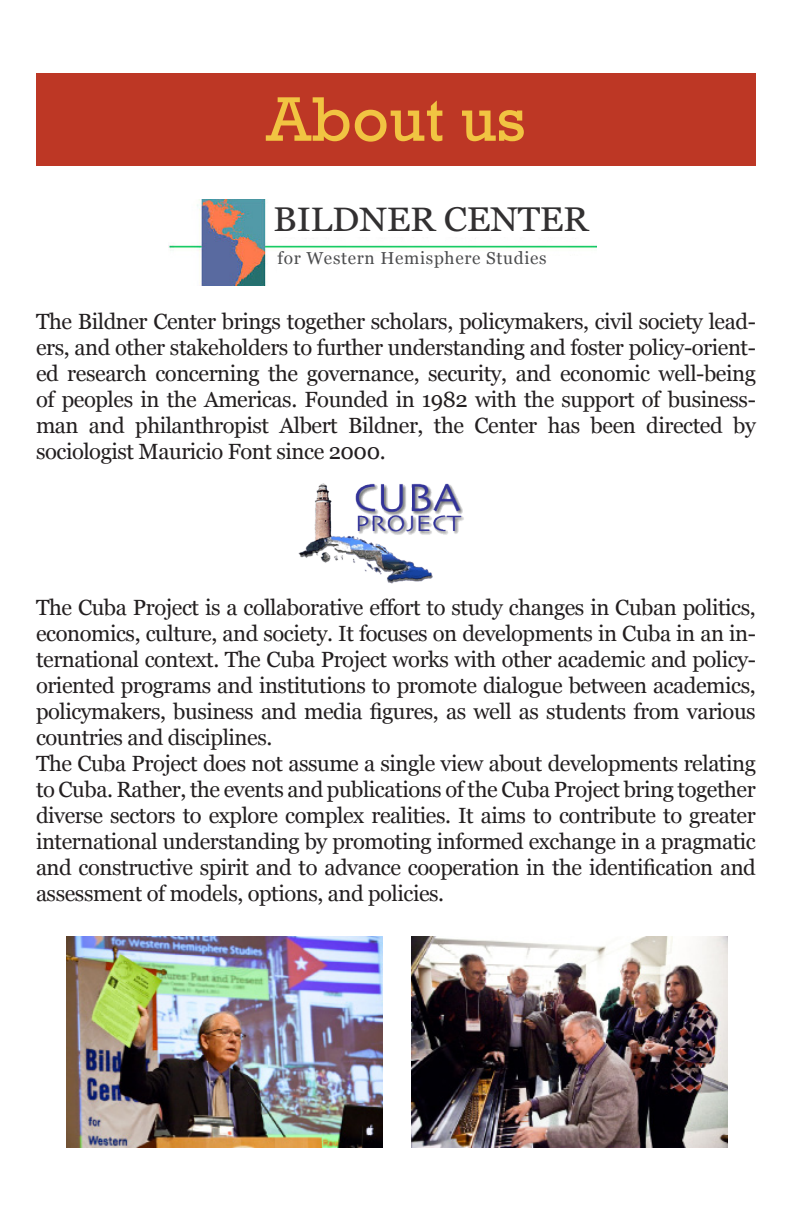
<style>
.page{position:relative;width:792px;height:1224px;background:#fff}
.page>*{position:absolute;margin:0;border:0;box-sizing:border-box;transform-origin:0 0}
.t1{font:64px "Rockwell";color:#f1c442}
.t2{font:34.4px "Georgia";letter-spacing:-.01em;color:#323031;scale:1.06 1}
.TIME-Section{font:22px/26px "Georgia";letter-spacing:-.02em;color:#231f20;text-align:justify}
.t3{font:17.2px "Georgia";letter-spacing:.04em;color:#4c4d4e}
.s1{font-size:33.8px}
</style>
<div class="page">
<img style="left:66px;top:937px;width:316px;height:210px">
<img style="left:412px;top:937px;width:316px;height:210px">
<div style="left:36px;top:73px;width:720px;height:93px;background:#bd3725"></div>
<img style="left:168px;top:199px;width:429px;height:87px">
<div style="left:277px;top:257px;width:307px;height:17px;background:#fff"></div>
<div style="left:273px;top:198px;width:318px;height:38px;background:#fff"></div>
<img style="left:298px;top:483px;width:166px;height:101px">
<p class="t1" style="left:266px;top:82px;width:261px">About us</p>
<p class="t2" style="left:273px;top:199px;width:299px">B<span class="s1">ILDNER</span> CENTER</p>
<p class="t3" style="left:277px;top:248px;width:271px">for Western Hemisphere Studies</p>
<p class="TIME-Section" style="left:36px;top:309px;width:721px">The Bildner Center brings together scholars, policymakers, civil society lead&shy;ers, and other stakeholders to further understanding and foster policy-orient&shy;ed research concerning the governance, security, and economic well-being of peoples in the Americas. Founded in 1982 with the support of business&shy;man and philanthropist Albert Bildner, the Center has been directed by sociologist Mauricio Font since 2000.</p>
<p class="TIME-Section" style="left:36px;top:595px;width:721px">The Cuba Project is a collaborative effort to study changes in Cuban politics, economics, culture, and society. It focuses on developments in Cuba in an in&shy;ternational context. The Cuba Project works with other academic and policy&shy;oriented programs and institutions to promote dialogue between academics, policymakers, business and media figures, as well as students from various countries and disciplines.</p>
<p class="TIME-Section" style="left:36px;top:751px;width:721px">The Cuba Project does not assume a single view about developments relating to Cuba. Rather, the events and publications of the Cuba Project bring together diverse sectors to explore complex realities. It aims to contribute to greater international understanding by promoting informed exchange in a pragmatic and constructive spirit and to advance cooperation in the identification and assessment of models, options, and policies.</p>
</div>
